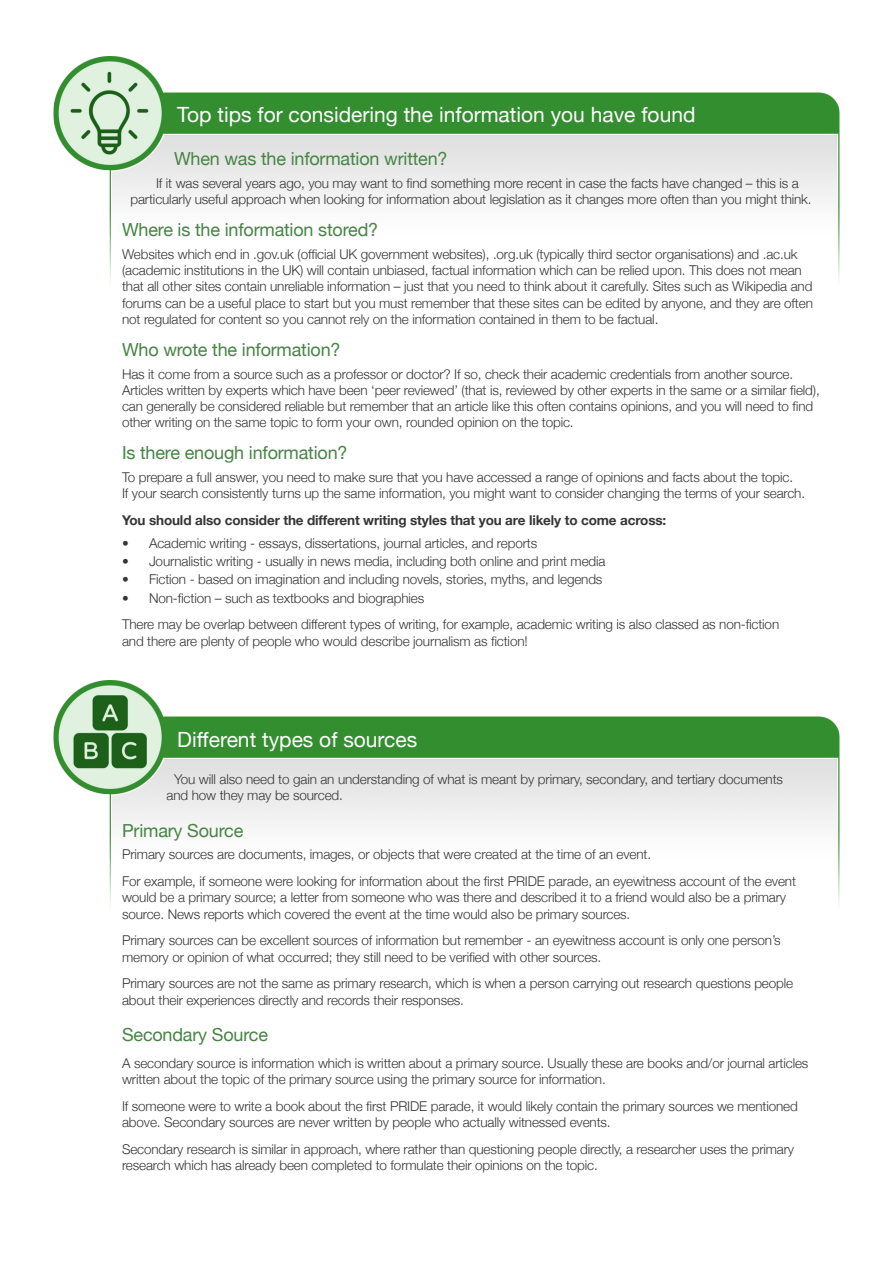
<style>
.page{position:relative;width:893px;height:1263px;background:#fff}
.page>*{position:absolute;margin:0;border:0;box-sizing:border-box;transform-origin:0 0}
.t1{font:21px "Helvetica Neue";color:#fff}
.t2{font:18px "Helvetica Neue";letter-spacing:-.01em;color:#468444}
.t3{font:300 13.5px/16.2px "Helvetica Neue";letter-spacing:-.01em;color:#363636}
.t4{font:700 13.5px "Helvetica Neue";letter-spacing:-.01em;color:#363636}
</style>
<div class="page">
<img style="left:53px;top:57px;width:787px;height:224px">
<img style="left:53px;top:681px;width:787px;height:224px">
<h1 class="t1" style="left:177px;top:102px;width:520px">Top tips for considering the information you have found</h1>
<h2 class="t2" style="left:174px;top:148px;width:275px">When was the information written?</h2>
<p class="t3" style="left:130px;top:175px;width:683px;text-indent:26px">If it was several years ago, you may want to find something more recent in case the facts have changed – this is a particularly useful approach when looking for information about legislation as it changes more often than you might think.</p>
<h2 class="t2" style="left:122px;top:219px;width:258px">Where is the information stored?</h2>
<p class="t3" style="left:122px;top:246px;width:692px">Websites which end in .gov.uk (official UK government websites), .org.uk (typically third sector organisations) and .ac.uk (academic institutions in the UK) will contain unbiased, factual information which can be relied upon. This does not mean that all other sites contain unreliable information – just that you need to think about it carefully. Sites such as Wikipedia and forums can be a useful place to start but you must remember that these sites can be edited by anyone, and they are often not regulated for content so you cannot rely on the information contained in them to be factual.</p>
<h2 class="t2" style="left:122px;top:339px;width:220px">Who wrote the information?</h2>
<p class="t3" style="left:122px;top:365px;width:699px">Has it come from a source such as a professor or doctor? If so, check their academic credentials from another source.<br>Articles written by experts which have been ‘peer reviewed’ (that is, reviewed by other experts in the same or a similar field), can generally be considered reliable but remember that an article like this often contains opinions, and you will need to find other writing on the same topic to form your own, rounded opinion on the topic.</p>
<h2 class="t2" style="left:122px;top:442px;width:227px">Is there enough information?</h2>
<p class="t3" style="left:122px;top:469px;width:685px">To prepare a full answer, you need to make sure that you have accessed a range of opinions and facts about the topic.<br>If your search consistently turns up the same information, you might want to consider changing the terms of your search.</p>
<p class="t4" style="left:122px;top:512px;width:546px">You should also consider the different writing styles that you are likely to come across:</p>
<p class="t3" style="left:122px;top:534px;width:417px">• Academic writing - essays, dissertations, journal articles, and reports</p>
<p class="t3" style="left:122px;top:553px;width:485px">• Journalistic writing - usually in news media, including both online and print media</p>
<p class="t3" style="left:122px;top:571px;width:482px">• Fiction - based on imagination and including novels, stories, myths, and legends</p>
<p class="t3" style="left:122px;top:584px;width:659px;line-height:26.8px">• Non-fiction – such as textbooks and biographies<br>There may be overlap between different types of writing, for example, academic writing is also classed as non-fiction</p>
<p class="t3" style="left:122px;top:632px;width:407px">and there are plenty of people who would describe journalism as fiction!</p>
<h1 class="t1" style="left:177px;top:726px;width:241px">Different types of sources</h1>
<p class="t3" style="left:166px;top:771px;width:618px;text-indent:8px">You will also need to gain an understanding of what is meant by primary, secondary, and tertiary documents and how they may be sourced.</p>
<h2 class="t2" style="left:122px;top:819px;width:123px">Primary Source</h2>
<p class="t3" style="left:122px;top:841px;width:675px;line-height:26.8px">Primary sources are documents, images, or objects that were created at the time of an event.<br>For example, if someone were looking for information about the first PRIDE parade, an eyewitness account of the event</p>
<p class="t3" style="left:122px;top:889px;width:666px">would be a primary source; a letter from someone who was there and described it to a friend would also be a primary source. News reports which covered the event at the time would also be primary sources.</p>
<p class="t3" style="left:122px;top:932px;width:660px">Primary sources can be excellent sources of information but remember - an eyewitness account is only one person’s memory or opinion of what occurred; they still need to be verified with other sources.</p>
<p class="t3" style="left:122px;top:975px;width:673px">Primary sources are not the same as primary research, which is when a person carrying out research questions people about their experiences directly and records their responses.</p>
<h2 class="t2" style="left:122px;top:1024px;width:147px">Secondary Source</h2>
<p class="t3" style="left:122px;top:1055px;width:688px">A secondary source is information which is written about a primary source. Usually these are books and/or journal articles written about the topic of the primary source using the primary source for information.</p>
<p class="t3" style="left:122px;top:1098px;width:677px">If someone were to write a book about the first PRIDE parade, it would likely contain the primary sources we mentioned above. Secondary sources are never written by people who actually witnessed events.</p>
<p class="t3" style="left:122px;top:1141px;width:674px">Secondary research is similar in approach, where rather than questioning people directly, a researcher uses the primary research which has already been completed to formulate their opinions on the topic.</p>
</div>
